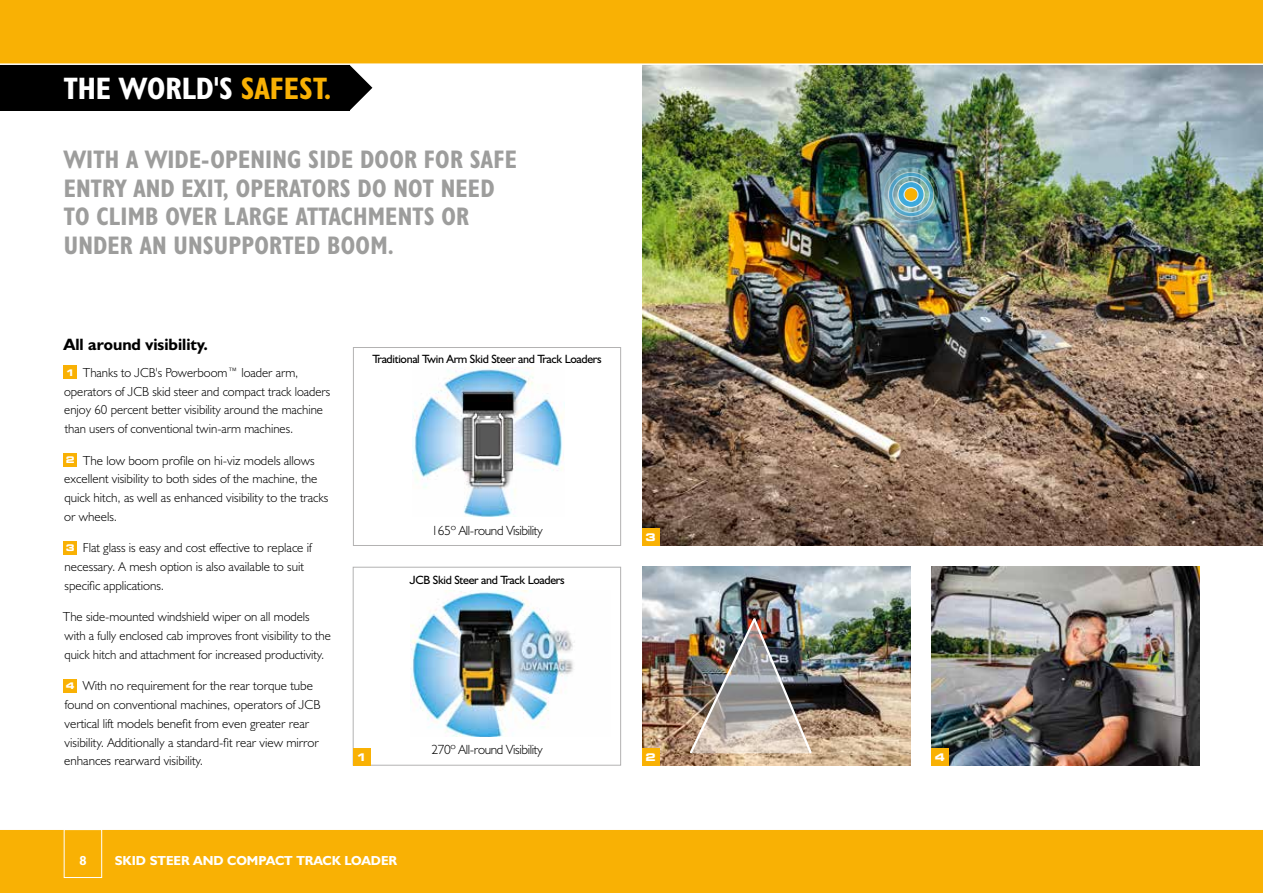
<style>
.page{position:relative;width:1263px;height:893px;background:#fff}
.page>*{position:absolute;margin:0;border:0;box-sizing:border-box;transform-origin:0 0}
.t1{font:31.2px "JCB Bold Condensed";color:#fff}
.t2{font:25.5px/28.5px "JCB Bold Condensed";letter-spacing:.01em;color:#9d9d9c}
.t3{font:16.5px "JCB Bold";color:#000}
.t4{font:300 13.35px "JCB Euro";letter-spacing:-.025em;color:#000}
.t5{font:13.2px/18.8px "JCB Light";color:#000}
.t6{font:13.2px "JCB Bold";color:#fff}
.t7{font:12px "JCB Euro Roman";letter-spacing:-.025em;color:#000}
.t8{font:700 expanded 10.5px "Square 721 BT";color:#fff}
.s1{color:#f9b104}
.s2{font-family:"Square 721 BT";font-weight:700;font-stretch:expanded;font-size:9.15px;color:#fff}
</style>
<div class="page">
<img style="left:642px;top:65px;width:621px;height:481px">
<svg style="left:350px;top:65px;width:22px;height:45px"></svg>
<div style="left:0;top:54px;width:350px;height:57px;background:#000"></div>
<div style="left:0;top:0;width:1263px;height:64px;background:#f9b104"></div>
<hr style="left:0;top:63px;width:1263px;height:2px;background:#fff">
<div style="left:0;top:829px;width:1263px;height:64px;background:#f9b104"></div>
<hr style="left:0;top:828px;width:1263px;height:2px;background:#fff">
<div style="left:64px;top:829px;width:38px;height:49px;border:1px solid #fff"></div>
<div style="left:353px;top:567px;width:268px;height:198px;border:1px solid #b3b2b2"></div>
<div style="left:353px;top:347px;width:268px;height:199px;border:1px solid #b3b2b2"></div>
<div style="left:64px;top:366px;width:13px;height:13px;background:#f9b104"></div>
<div style="left:64px;top:453px;width:13px;height:13px;background:#f9b104"></div>
<div style="left:64px;top:541px;width:13px;height:13px;background:#f9b104"></div>
<div style="left:64px;top:679px;width:13px;height:13px;background:#f9b104"></div>
<img style="left:412px;top:368px;width:152px;height:149px">
<img style="left:411px;top:591px;width:164px;height:145px">
<div style="left:353px;top:748px;width:17px;height:17px;background:#f9b104"></div>
<img style="left:642px;top:567px;width:268px;height:198px">
<img style="left:931px;top:567px;width:268px;height:198px">
<div style="left:642px;top:748px;width:17px;height:17px;background:#f9b104"></div>
<div style="left:642px;top:529px;width:17px;height:17px;background:#f9b104"></div>
<div style="left:931px;top:748px;width:17px;height:17px;background:#f9b104"></div>
<img style="left:879px;top:163px;width:64px;height:63px">
<img style="left:688px;top:614px;width:125px;height:141px">
<h1 class="t1" style="left:64px;top:69px;width:269px">THE WORLD'S <span class="s1">SAFEST.</span></h1>
<h2 class="t2" style="left:64px;top:145px;width:455px">WITH A WIDE-OPENING SIDE DOOR FOR SAFE ENTRY AND EXIT, OPERATORS DO NOT NEED TO CLIMB OVER LARGE ATTACHMENTS OR UNDER AN UNSUPPORTED BOOM.</h2>
<p class="t3" style="left:64px;top:334px;width:146px">All around visibility.</p>
<p class="t5" style="left:64px;top:363px;width:268px"><span class="s2">1</span> Thanks to JCB's Powerboom™ loader arm, operators of JCB skid steer and compact track loaders enjoy 60 percent better visibility around the machine than users of conventional twin-arm machines.</p>
<p class="t5" style="left:64px;top:450px;width:266px"><span class="s2">2</span> The low boom profile on hi-viz models allows excellent visibility to both sides of the machine, the quick hitch, as well as enhanced visibility to the tracks or wheels.</p>
<p class="t5" style="left:65px;top:538px;width:249px"><span class="s2">3</span> Flat glass is easy and cost effective to replace if necessary. A mesh option is also available to suit specific applications.</p>
<p class="t5" style="left:63px;top:607px;width:269px">The side-mounted windshield wiper on all models with a fully enclosed cab improves front visibility to the quick hitch and attachment for increased productivity.</p>
<p class="t5" style="left:64px;top:676px;width:258px"><span class="s2">4</span> With no requirement for the rear torque tube found on conventional machines, operators of JCB vertical lift models benefit from even greater rear visibility. Additionally a standard-fit rear view mirror enhances rearward visibility.</p>
<p class="t7" style="left:373px;top:352px;width:231px">Traditional Twin Arm Skid Steer and Track Loaders</p>
<p class="t4" style="left:431px;top:522px;width:113px">165º All-round Visibility</p>
<p class="t7" style="left:409px;top:573px;width:157px">JCB Skid Steer and Track Loaders</p>
<p class="t8" style="left:645px;top:531px;width:12px">3</p>
<p class="t4" style="left:431px;top:742px;width:113px">270º All-round Visibility</p>
<p class="t8" style="left:357px;top:751px;width:12px">1</p>
<p class="t8" style="left:645px;top:751px;width:12px">2</p>
<p class="t6" style="left:79px;top:852px;width:9px">8</p>
<p class="t6" style="left:115px;top:852px;width:284px">SKID STEER AND COMPACT TRACK LOADER</p>
<p class="t8" style="left:935px;top:751px;width:12px">4</p>
</div>
